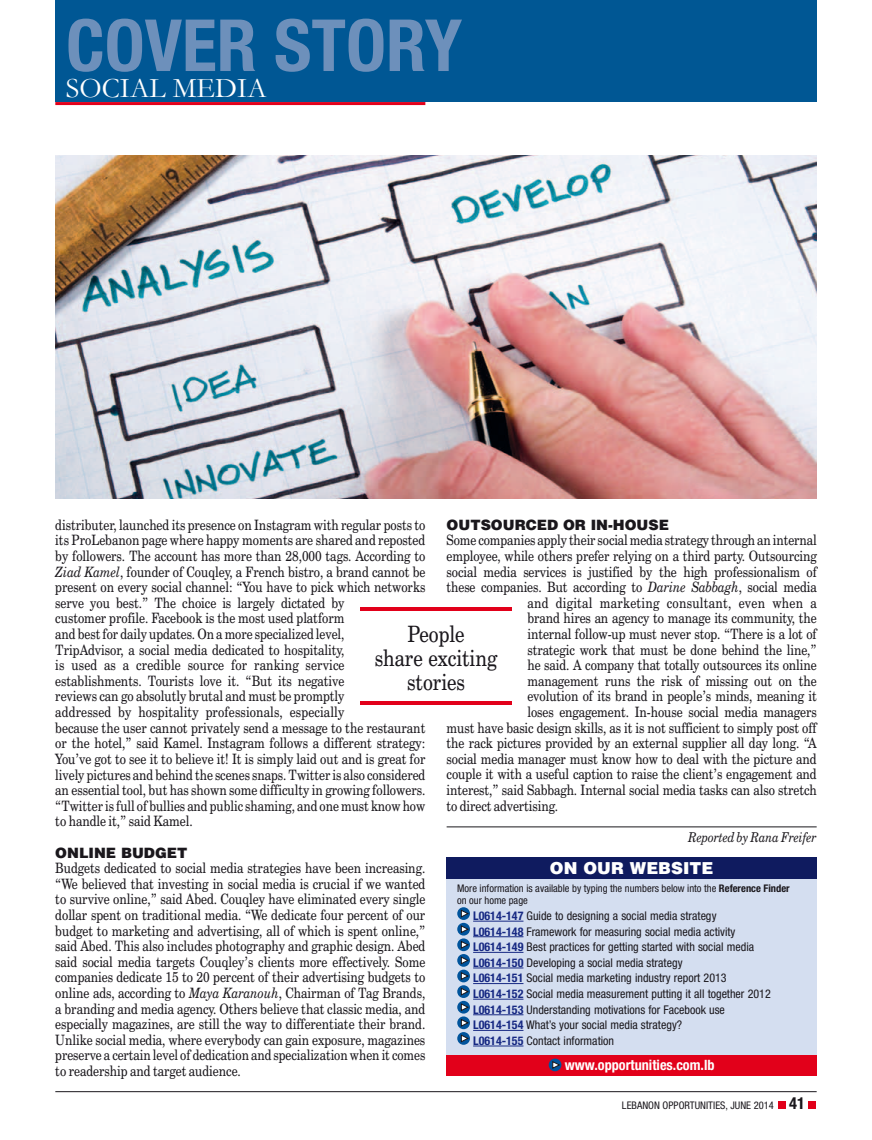
<style>
.page{position:relative;width:872px;height:1140px;background:#fff}
.page>*{position:absolute;margin:0;border:0;box-sizing:border-box;transform-origin:0 0}
.t1{font:28.5px "Garamond";color:#fff}
.t2{font:22.5px/24px "Century Schoolbook BT";color:#1a171c;text-align:center;scale:.85 1}
.t3{font:900 16.5px "Helvetica";color:#fff}
.t4{font:14.25px/15.6px "Century Schoolbook BT";color:#1a171c;scale:.85 1}
.t5{font:14.25px "Century Schoolbook BT";letter-spacing:.025em;color:#1a171c;scale:.85 1}
.t6{font:900 14.25px "Helvetica";color:#1a171c}
.t7{font:700 condensed 14.25px "Helvetica Neue";color:#fff}
.t8{font:italic 13.5px "Century Schoolbook BT";color:#1a171c;scale:.85 1}
.t9{font:condensed 12px/15.6px "Helvetica Neue";color:#1a171c}
.t10{font:condensed 10.5px/12px "Helvetica Neue";color:#1a171c}
.s1{font-style:italic}
.s2{font-weight:700}
.s3{font-weight:700;color:#172983}
.s4{font-weight:700;font-size:16.5px}
</style>
<div class="page">
<hr style="left:55px;top:1091px;width:761px;height:1px;background:#1a171c">
<div style="left:778px;top:1101px;width:8px;height:8px;background:#e2001a"></div>
<div style="left:808px;top:1101px;width:8px;height:8px;background:#e2001a"></div>
<hr style="left:446px;top:826px;width:370px;height:1px;background:#1a171c">
<div style="left:55px;top:0;width:761px;height:102px;background:#005794"></div>
<hr style="left:55px;top:102px;width:370px;height:3px;background:#e2001a">
<div style="left:446px;top:857px;width:370px;height:219px;background:#d4def0"></div>
<div style="left:446px;top:857px;width:370px;height:21px;background:#0f1b5f"></div>
<div style="left:446px;top:1055px;width:370px;height:21px;background:#e2001a"></div>
<div style="left:549px;top:1058px;width:12px;height:13px;background:#00549c;border-radius:50%"></div>
<svg style="left:552px;top:1060px;width:8px;height:9px"></svg>
<hr style="left:473px;top:921px;width:50px;height:1px;background:#172983">
<hr style="left:473px;top:936px;width:50px;height:1px;background:#172983">
<hr style="left:473px;top:952px;width:50px;height:1px;background:#172983">
<hr style="left:473px;top:967px;width:50px;height:1px;background:#172983">
<hr style="left:473px;top:983px;width:50px;height:1px;background:#172983">
<hr style="left:473px;top:999px;width:50px;height:1px;background:#172983">
<hr style="left:473px;top:1014px;width:50px;height:1px;background:#172983">
<hr style="left:473px;top:1030px;width:50px;height:1px;background:#172983">
<hr style="left:473px;top:1045px;width:50px;height:1px;background:#172983">
<svg style="left:457px;top:907px;width:13px;height:13px"></svg>
<svg style="left:461px;top:909px;width:8px;height:9px"></svg>
<svg style="left:457px;top:923px;width:13px;height:12px"></svg>
<svg style="left:461px;top:925px;width:8px;height:8px"></svg>
<svg style="left:457px;top:938px;width:13px;height:13px"></svg>
<svg style="left:461px;top:940px;width:8px;height:9px"></svg>
<svg style="left:457px;top:954px;width:13px;height:12px"></svg>
<svg style="left:461px;top:956px;width:8px;height:8px"></svg>
<svg style="left:457px;top:969px;width:13px;height:13px"></svg>
<svg style="left:461px;top:971px;width:8px;height:9px"></svg>
<svg style="left:457px;top:985px;width:13px;height:13px"></svg>
<svg style="left:461px;top:987px;width:8px;height:9px"></svg>
<svg style="left:457px;top:1001px;width:13px;height:12px"></svg>
<svg style="left:461px;top:1003px;width:8px;height:8px"></svg>
<svg style="left:457px;top:1016px;width:13px;height:13px"></svg>
<svg style="left:461px;top:1018px;width:8px;height:9px"></svg>
<svg style="left:457px;top:1032px;width:13px;height:12px"></svg>
<svg style="left:461px;top:1034px;width:8px;height:8px"></svg>
<img style="left:55px;top:155px;width:761px;height:343px">
<hr style="left:360px;top:608px;width:152px;height:3px;background:#e2001a">
<hr style="left:360px;top:701px;width:152px;height:3px;background:#e2001a">
<h1 class="t1" style="left:66px;top:72px;width:202px">SOCIAL MEDIA</h1>
<p class="t4" style="left:55px;top:518px;width:437px">distributer, launched its presence on Instagram with regular posts to its ProLebanon page where happy moments are shared and reposted by followers. The account has more than 28,000 tags. According to <span class="s1">Ziad Kamel</span>, founder of Couqley, a French bistro, a brand cannot be present on every social channel: “You have to pick which networks serve you best.” The choice is largely dictated by<br>customer profile. Facebook is the most used platform<br>and best for daily updates. On a more specialized level,<br>TripAdvisor, a social media dedicated to hospitality,<br>is used as a credible source for ranking service establishments. Tourists love it. “But its negative<br>reviews can go absolutly brutal and must be promptly<br>addressed by hospitality professionals, especially<br>because the user cannot privately send a message to the restaurant or the hotel,” said Kamel. Instagram follows a different strategy:<br>You’ve got to see it to believe it! It is simply laid out and is great for lively pictures and behind the scenes snaps. Twitter is also considered an essential tool, but has shown some difficulty in growing followers. “Twitter is full of bullies and public shaming, and one must know how to handle it,” said Kamel.</p>
<p class="t6" style="left:55px;top:847px;width:134px">ONLINE BUDGET</p>
<p class="t4" style="left:55px;top:861px;width:437px;text-align:justify">Budgets dedicated to social media strategies have been increasing. “We believed that investing in social media is crucial if we wanted to survive online,” said Abed. Couqley have eliminated every single dollar spent on traditional media. “We dedicate four percent of our budget to marketing and advertising, all of which is spent online,” said Abed. This also includes photography and graphic design. Abed said social media targets Couqley’s clients more effectively. Some companies dedicate 15 to 20 percent of their advertising budgets to online ads, according to <span class="s1">Maya Karanouh</span>, Chairman of Tag Brands, a branding and media agency. Others believe that classic media, and especially magazines, are still the way to differentiate their brand.<br>Unlike social media, where everybody can gain exposure, magazines preserve a certain level of dedication and specialization when it comes to readership and target audience.</p>
<p class="t6" style="left:446px;top:519px;width:224px">OUTSOURCED OR IN-HOUSE</p>
<p class="t4" style="left:446px;top:534px;width:437px">Some companies apply their social media strategy through an internal</p>
<p class="t4" style="left:446px;top:549px;width:437px">employee, while others prefer relying on a third party. Outsourcing</p>
<p class="t4" style="left:446px;top:565px;width:437px">social media services is justified by the high professionalism of</p>
<p class="t4" style="left:446px;top:580px;width:437px">these companies. But according to <span class="s1">Darine Sabbagh</span>, social media</p>
<p class="t5" style="left:527px;top:597px;width:342px">and digital marketing consultant, even when a</p>
<p class="t4" style="left:527px;top:612px;width:342px">brand hires an agency to manage its community, the</p>
<p class="t4" style="left:527px;top:627px;width:342px">internal follow-up must never stop. “There is a lot of</p>
<p class="t4" style="left:527px;top:643px;width:342px">strategic work that must be done behind the line,”</p>
<p class="t4" style="left:527px;top:658px;width:342px">he said. A company that totally outsources its online</p>
<p class="t4" style="left:527px;top:674px;width:342px">management runs the risk of missing out on the</p>
<p class="t4" style="left:527px;top:690px;width:342px">evolution of its brand in people’s minds, meaning it</p>
<p class="t4" style="left:527px;top:705px;width:342px">loses engagement. In-house social media managers</p>
<p class="t4" style="left:446px;top:721px;width:437px">must have basic design skills, as it is not sufficient to simply post off</p>
<p class="t4" style="left:446px;top:736px;width:437px">the rack pictures provided by an external supplier all day long. “A</p>
<p class="t4" style="left:446px;top:752px;width:437px">social media manager must know how to deal with the picture and</p>
<p class="t4" style="left:446px;top:768px;width:437px">couple it with a useful caption to raise the client’s engagement and</p>
<p class="t4" style="left:446px;top:783px;width:437px">interest,” said Sabbagh. Internal social media tasks can also stretch</p>
<p class="t4" style="left:446px;top:799px;width:133px">to direct advertising.</p>
<p class="t8" style="left:688px;top:832px;width:153px">Reported by Rana Freifer</p>
<h2 class="t2" style="left:375px;top:623px;width:145px">People<br>share exciting stories</h2>
<p class="t3" style="left:550px;top:862px;width:165px">ON OUR WEBSITE</p>
<p class="t10" style="left:457px;top:883px;width:334px">More information is available by typing the numbers below into the <span class="s2">Reference Finder </span>on our home page</p>
<p class="t9" style="left:473px;top:909px;width:299px"><span class="s3">L0614-147</span> Guide to designing a social media strategy<br><span class="s3">L0614-148</span> Framework for measuring social media activity <span class="s3">L0614-149</span> Best practices for getting started with social media <span class="s3">L0614-150</span> Developing a social media strategy<br><span class="s3">L0614-151</span> Social media marketing industry report 2013<br><span class="s3">L0614-152</span> Social media measurement putting it all together 2012<br><span class="s3">L0614-153</span> Understanding motivations for Facebook use <span class="s3">L0614-154</span> What’s your social media strategy?<br><span class="s3">L0614-155</span> Contact information</p>
<p class="t7" style="left:565px;top:1059px;width:151px">www.opportunities.com.lb</p>
<p class="t10" style="left:622px;top:1100px;width:185px">LEBANON OPPORTUNITIES, JUNE 2014 <span class="s4">41</span></p>
</div>
